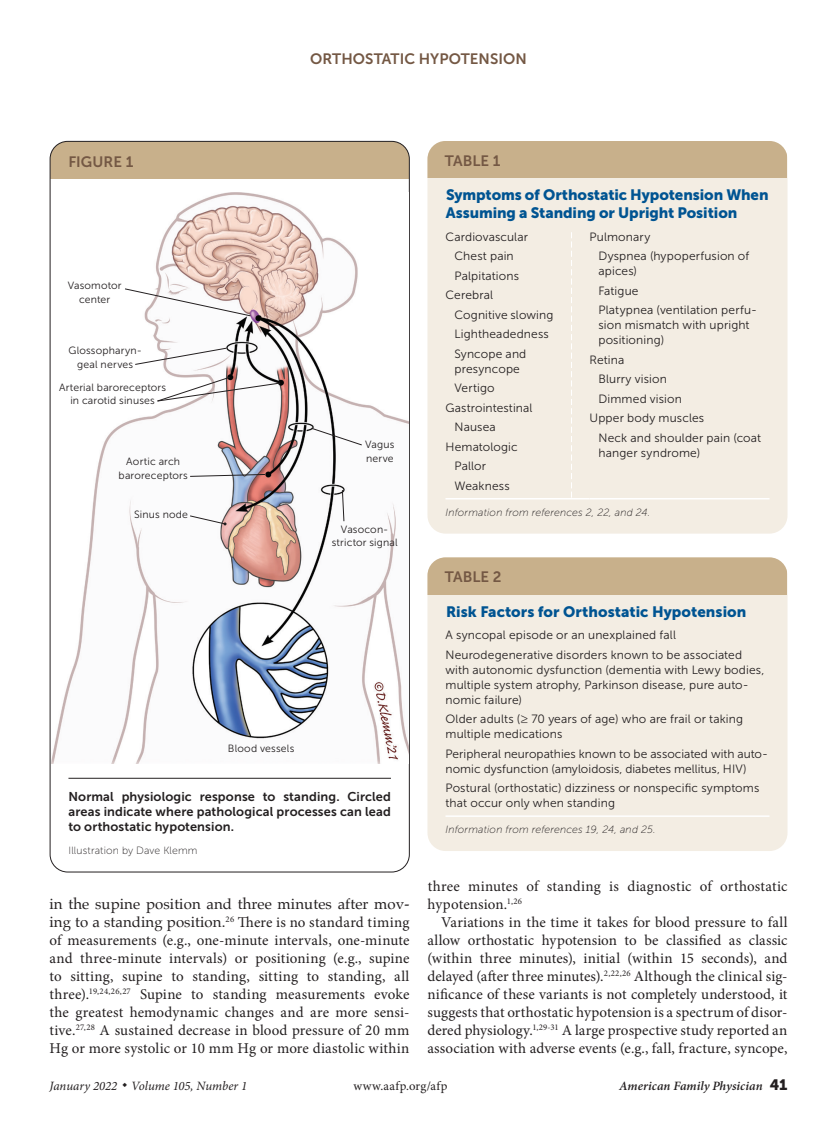
<style>
.page{position:relative;width:837px;height:1134px;background:#fff}
.page>*{position:absolute;margin:0;border:0;box-sizing:border-box;transform-origin:0 0}
.body_text{font:15px/18px "Minion Pro";letter-spacing:.01em;color:#231f20;text-align:justify}
.table_title{font:15px/18px "Museo Sans 900";letter-spacing:-.005em;color:#005492}
.figure{font:15px "Museo Sans 700";letter-spacing:.005em;color:#745844}
.table{font:15px "Museo Sans 700";color:#745844}
.fig_legend{font:12.75px/15px "Museo Sans 700";letter-spacing:.01em;color:#231f20;text-align:justify}
.t1{font:italic 12.75px "Minion Pro";color:#231f20}
.t2{font:italic 600 12.75px "Minion Pro";letter-spacing:.005em;color:#231f20}
.t3{font:12.75px "Minion Pro";letter-spacing:.03em;color:#231f20}
.table_data_last_col{font:12px/15px "Museo Sans 300";letter-spacing:.01em;color:#231f20}
.table_data_indent{font:12px/15px "Museo Sans 300";letter-spacing:.01em;color:#231f20}
.table_data{font:12px "Museo Sans 300";letter-spacing:.01em;color:#231f20}
.fig_text{font:10.5px/13.5px "Museo Sans 300";letter-spacing:.015em;color:#231f20;text-align:center}
.table_fig_note{font:italic 10.5px "Museo Sans 100";letter-spacing:.015em;color:#231f20}
.table_fig_note-2{font:10.5px "Museo Sans 100";letter-spacing:.015em;color:#231f20}
.s1{font-family:"Palatino"}
.s2{font-family:"Museo Sans 900";font-weight:400;font-style:normal;font-size:15px}
</style>
<div class="page">
<div style="left:428px;top:141px;width:360px;height:393px;background:#f3ede3;border-radius:18px"></div>
<hr style="left:446px;top:498px;width:144px;height:2px;background:#fff">
<hr style="left:590px;top:498px;width:180px;height:2px;background:#fff">
<div style="left:428px;top:141px;width:360px;height:37px;background:#c8b08b"></div>
<svg style="left:571px;top:232px;width:1px;height:266px"></svg>
<div style="left:50px;top:141px;width:359px;height:38px;background:#c8b08b"></div>
<hr style="left:68px;top:778px;width:323px;height:1px;background:#231f20">
<div style="left:428px;top:557px;width:360px;height:294px;background:#f3ede3;border-radius:18px"></div>
<hr style="left:446px;top:815px;width:324px;height:2px;background:#fff">
<div style="left:428px;top:557px;width:360px;height:38px;background:#c8b08b"></div>
<img style="left:52px;top:192px;width:357px;height:572px">
<svg style="left:124px;top:288px;width:127px;height:29px"></svg>
<svg style="left:157px;top:376px;width:124px;height:26px"></svg>
<svg style="left:134px;top:347px;width:93px;height:18px"></svg>
<svg style="left:310px;top:427px;width:53px;height:19px"></svg>
<svg style="left:342px;top:489px;width:3px;height:33px"></svg>
<svg style="left:189px;top:474px;width:77px;height:3px"></svg>
<svg style="left:189px;top:515px;width:38px;height:10px"></svg>
<p class="figure" style="left:68px;top:153px;width:66px">FIGURE 1</p>
<p class="fig_text" style="left:68px;top:279px;width:55px">Vasomotor center</p>
<p class="fig_text" style="left:68px;top:344px;width:75px">Glossopharyn&shy;geal nerves</p>
<p class="fig_text" style="left:59px;top:381px;width:109px">Arterial baroreceptors in carotid sinuses</p>
<p class="fig_text" style="left:119px;top:455px;width:71px">Aortic arch baroreceptors</p>
<p class="fig_text" style="left:134px;top:508px;width:56px">Sinus node</p>
<p class="figure" style="left:310px;top:50px;width:218px">ORTHOSTATIC HYPOTENSION</p>
<p class="fig_text" style="left:365px;top:438px;width:31px;text-align:left">Vagus nerve</p>
<p class="fig_text" style="left:332px;top:522px;width:67px">Vasocon&shy;strictor signal</p>
<p class="table" style="left:445px;top:152px;width:57px">TABLE 1</p>
<p class="table_title" style="left:446px;top:186px;width:324px">Symptoms of Orthostatic Hypotension When<br>Assuming a Standing or Upright Position</p>
<p class="table_data" style="left:446px;top:230px;width:84px">Cardiovascular</p>
<p class="table_data_indent" style="left:454px;top:249px;width:61px">Chest pain</p>
<p class="table_data_indent" style="left:454px;top:268px;width:66px">Palpitations</p>
<p class="table_data" style="left:446px;top:289px;width:49px">Cerebral</p>
<p class="table_data_indent" style="left:454px;top:307px;width:101px">Cognitive slowing</p>
<p class="table_data_indent" style="left:454px;top:327px;width:96px">Lightheadedness</p>
<p class="table_data_indent" style="left:454px;top:346px;width:73px">Syncope and presyncope</p>
<p class="table_data_indent" style="left:454px;top:381px;width:42px">Vertigo</p>
<p class="table_data" style="left:446px;top:401px;width:89px">Gastrointestinal</p>
<p class="table_data_indent" style="left:454px;top:420px;width:43px">Nausea</p>
<p class="table_data" style="left:446px;top:440px;width:74px">Hematologic</p>
<p class="table_data_indent" style="left:454px;top:459px;width:33px">Pallor</p>
<p class="table_data_indent" style="left:454px;top:478px;width:57px">Weakness</p>
<p class="table_data" style="left:590px;top:230px;width:62px">Pulmonary</p>
<p class="table_data_indent" style="left:598px;top:249px;width:152px">Dyspnea (hypoperfusion of apices)</p>
<p class="table_data_indent" style="left:598px;top:283px;width:42px">Fatigue</p>
<p class="table_data_indent" style="left:598px;top:303px;width:160px">Platypnea (ventilation perfu&shy;sion mismatch with upright positioning)</p>
<p class="table_data" style="left:590px;top:353px;width:36px">Retina</p>
<p class="table_data_indent" style="left:598px;top:372px;width:70px">Blurry vision</p>
<p class="table_data_indent" style="left:598px;top:391px;width:85px">Dimmed vision</p>
<p class="table_data" style="left:590px;top:412px;width:116px">Upper body muscles</p>
<p class="table_data_indent" style="left:598px;top:430px;width:164px">Neck and shoulder pain (coat hanger syndrome)</p>
<p class="table_fig_note" style="left:446px;top:506px;width:207px">Information from references 2, 22, and 24.</p>
<p class="fig_text" style="left:228px;top:742px;width:68px">Blood vessels</p>
<p class="fig_legend" style="left:68px;top:789px;width:324px">Normal physiologic response to standing. Circled areas indicate where pathological processes can lead to orthostatic hypotension.</p>
<p class="table_fig_note-2" style="left:68px;top:844px;width:131px">Illustration by Dave Klemm</p>
<p class="body_text" style="left:50px;top:895px;width:362px"><span class="s1">in the supine position and three minutes after mov&shy;ing to a standing position.</span><sup>26</sup> There is no standard timing of measurements (e.g., one-minute intervals, one-minute and three-minute intervals) or positioning (e.g., supine to sitting, supine to standing, sitting to standing, all three).<sup>19,24,26,27</sup> Supine to standing measurements evoke the greatest hemodynamic changes and are more sensi&shy;tive.<sup>27,28</sup> A sustained decrease in blood pressure of 20 mm Hg or more systolic or 10 mm Hg or more diastolic within</p>
<p class="table" style="left:445px;top:569px;width:58px">TABLE 2</p>
<p class="table_title" style="left:446px;top:602px;width:302px">Risk Factors for Orthostatic Hypotension</p>
<p class="table_data_last_col" style="left:446px;top:628px;width:232px">A syncopal episode or an unexplained fall</p>
<p class="table_data_last_col" style="left:446px;top:647px;width:320px">Neurodegenerative disorders known to be associated with autonomic dysfunction (dementia with Lewy bodies, multiple system atrophy, Parkinson disease, pure auto&shy;nomic failure)</p>
<p class="table_data_last_col" style="left:446px;top:712px;width:299px">Older adults (≥ 70 years of age) who are frail or taking multiple medications</p>
<p class="table_data_last_col" style="left:446px;top:746px;width:324px">Peripheral neuropathies known to be associated with auto&shy;nomic dysfunction (amyloidosis, diabetes mellitus, HIV)</p>
<p class="table_data_last_col" style="left:446px;top:781px;width:315px">Postural (orthostatic) dizziness or nonspecific symptoms that occur only when standing</p>
<p class="table_fig_note" style="left:446px;top:824px;width:212px">Information from references 19, 24, and 25.</p>
<p class="body_text" style="left:428px;top:877px;width:361px">three minutes of standing is diagnostic of orthostatic hypotension.<sup>1,26</sup></p>
<p class="body_text" style="left:428px;top:913px;width:362px;text-indent:14px">Variations in the time it takes for blood pressure to fall allow orthostatic hypotension to be classified as classic (within three minutes), initial (within 15 seconds), and delayed (after three minutes).<sup>2,22,26</sup> Although the clinical sig&shy;nificance of these variants is not completely understood, it suggests that orthostatic hypotension is a spectrum of disor&shy;dered physiology.<sup>1,29-31</sup> A large prospective study reported an association with adverse events (e.g., fall, fracture, syncope,</p>
<p class="t1" style="left:50px;top:1078px;width:199px">January 2022 ◆ Volume 105, Number 1</p>
<p class="t3" style="left:353px;top:1078px;width:96px">www.aafp.org/afp</p>
<p class="t2" style="left:619px;top:1077px;width:170px">American Family Physician <span class="s2">41</span></p>
</div>
